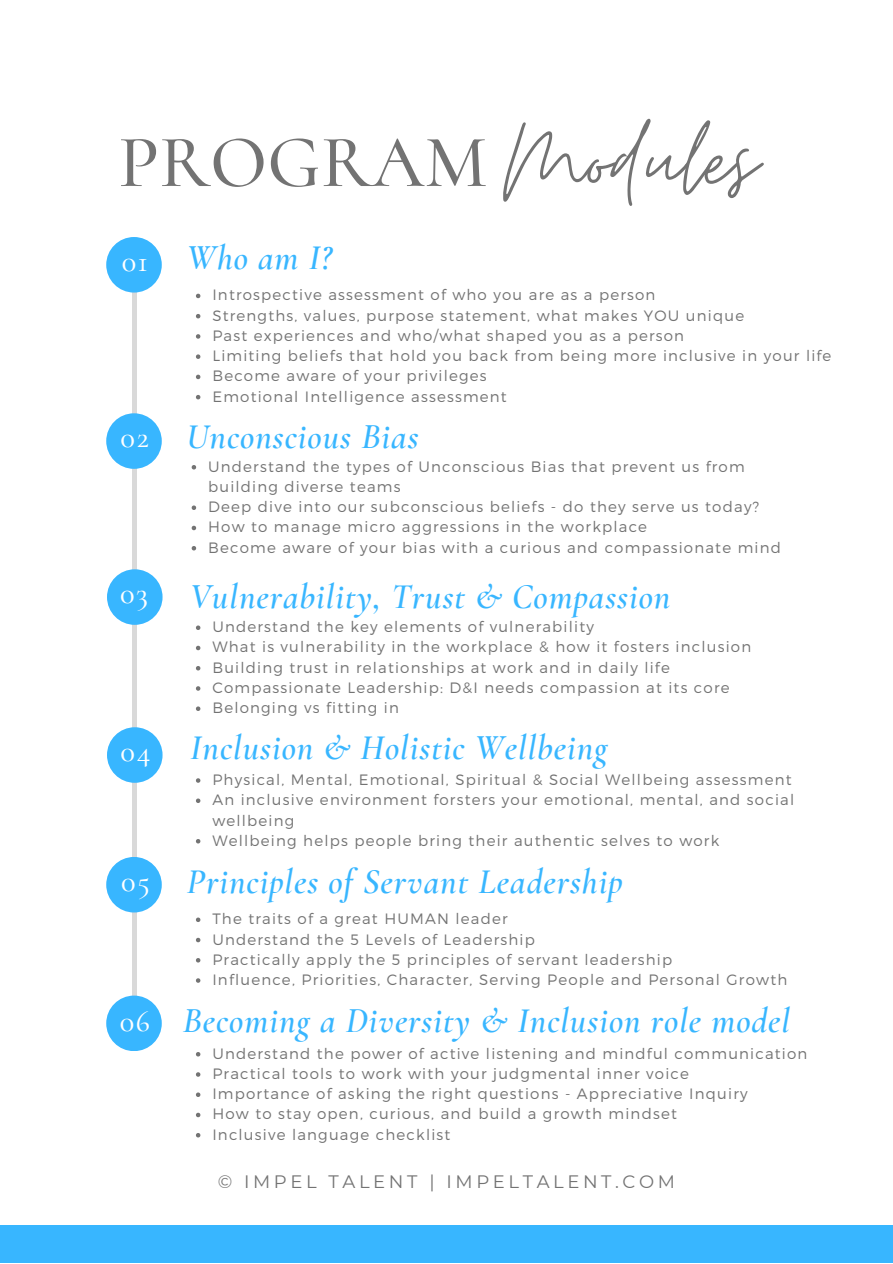
<style>
.page{position:relative;width:893px;height:1264px;background:#fff}
.page>*{position:absolute;margin:0;border:0;box-sizing:border-box;transform-origin:0 0}
.t1{font:116.7px "Moon Time";color:#737373}
.t2{font:500 74.7px "Cormorant SC";color:#737373}
.t3{font:italic 600 35.1px "Cormorant Garamond";letter-spacing:.03em;color:#38b6ff}
.t4{font:500 30.45px "Cormorant Garamond";letter-spacing:.05em;color:#fff}
.t5{font:18px "Montserrat";letter-spacing:.2em;color:#737373}
.t6{font:300 15px/20.2px "Montserrat";letter-spacing:.08em;color:#737373}
</style>
<div class="page">
<div style="left:132px;top:286px;width:5px;height:746px;background:#d9d9d9"></div>
<div style="left:106px;top:237px;width:56px;height:55px;background:#38b6ff;border-radius:50%"></div>
<div style="left:106px;top:413px;width:56px;height:56px;background:#38b6ff;border-radius:50%"></div>
<div style="left:107px;top:569px;width:55px;height:56px;background:#38b6ff;border-radius:50%"></div>
<div style="left:107px;top:727px;width:55px;height:55px;background:#38b6ff;border-radius:50%"></div>
<div style="left:106px;top:857px;width:56px;height:55px;background:#38b6ff;border-radius:50%"></div>
<div style="left:106px;top:995px;width:56px;height:56px;background:#38b6ff;border-radius:50%"></div>
<svg style="left:196px;top:294px;width:4px;height:4px"></svg>
<svg style="left:196px;top:314px;width:4px;height:4px"></svg>
<svg style="left:196px;top:334px;width:4px;height:5px"></svg>
<svg style="left:196px;top:354px;width:4px;height:5px"></svg>
<svg style="left:196px;top:374px;width:4px;height:5px"></svg>
<svg style="left:196px;top:395px;width:4px;height:4px"></svg>
<svg style="left:196px;top:778px;width:4px;height:4px"></svg>
<svg style="left:196px;top:798px;width:4px;height:5px"></svg>
<svg style="left:196px;top:839px;width:4px;height:4px"></svg>
<svg style="left:196px;top:917px;width:4px;height:5px"></svg>
<svg style="left:196px;top:937px;width:4px;height:5px"></svg>
<svg style="left:196px;top:958px;width:4px;height:4px"></svg>
<svg style="left:196px;top:978px;width:4px;height:4px"></svg>
<svg style="left:196px;top:1052px;width:4px;height:4px"></svg>
<svg style="left:196px;top:1072px;width:4px;height:4px"></svg>
<svg style="left:196px;top:1092px;width:4px;height:4px"></svg>
<svg style="left:196px;top:1112px;width:4px;height:5px"></svg>
<svg style="left:196px;top:1133px;width:4px;height:4px"></svg>
<div style="left:0;top:1225px;width:892px;height:37px;background:#38b6ff"></div>
<svg style="left:192px;top:465px;width:4px;height:4px"></svg>
<svg style="left:192px;top:505px;width:4px;height:5px"></svg>
<svg style="left:192px;top:525px;width:4px;height:5px"></svg>
<svg style="left:192px;top:546px;width:4px;height:4px"></svg>
<svg style="left:196px;top:625px;width:4px;height:5px"></svg>
<svg style="left:196px;top:645px;width:4px;height:5px"></svg>
<svg style="left:196px;top:666px;width:4px;height:4px"></svg>
<svg style="left:196px;top:686px;width:4px;height:4px"></svg>
<svg style="left:196px;top:706px;width:4px;height:5px"></svg>
<p class="t2" style="left:118px;top:117px;width:370px">PROGRAM</p>
<p class="t1" style="left:503px;top:89px;width:256px">Modules</p>
<p class="t4" style="left:122px;top:243px;width:28px">01</p>
<p class="t4" style="left:121px;top:419px;width:30px">02</p>
<p class="t4" style="left:120px;top:575px;width:29px">03</p>
<p class="t4" style="left:121px;top:732px;width:31px">04</p>
<p class="t4" style="left:121px;top:862px;width:30px">05</p>
<p class="t4" style="left:120px;top:1002px;width:32px">06</p>
<p class="t3" style="left:187px;top:236px;width:146px">Who am I?</p>
<p class="t6" style="left:212px;top:284px;width:444px">Introspective assessment of who you are as a person</p>
<p class="t6" style="left:212px;top:304px;width:533px">Strengths, values, purpose statement, what makes YOU unique</p>
<p class="t6" style="left:212px;top:325px;width:473px">Past experiences and who/what shaped you as a person</p>
<p class="t6" style="left:212px;top:345px;width:620px">Limiting beliefs that hold you back from being more inclusive in your life</p>
<p class="t6" style="left:212px;top:365px;width:276px">Become aware of your privileges</p>
<p class="t6" style="left:212px;top:385px;width:296px">Emotional Intelligence assessment</p>
<p class="t3" style="left:187px;top:416px;width:233px">Unconscious Bias</p>
<p class="t6" style="left:208px;top:455px;width:538px">Understand the types of Unconscious Bias that prevent us from building diverse teams</p>
<p class="t6" style="left:208px;top:496px;width:552px">Deep dive into our subconscious beliefs - do they serve us today?</p>
<p class="t6" style="left:208px;top:516px;width:440px">How to manage micro aggressions in the workplace</p>
<p class="t6" style="left:208px;top:536px;width:574px">Become aware of your bias with a curious and compassionate mind</p>
<p class="t3" style="left:190px;top:575px;width:482px">Vulnerability, Trust &amp; Compassion</p>
<p class="t6" style="left:212px;top:616px;width:383px">Understand the key elements of vulnerability</p>
<p class="t6" style="left:212px;top:636px;width:540px">What is vulnerability in the workplace &amp; how it fosters inclusion</p>
<p class="t6" style="left:212px;top:656px;width:459px">Building trust in relationships at work and in daily life</p>
<p class="t6" style="left:212px;top:676px;width:518px">Compassionate Leadership: D&amp;I needs compassion at its core</p>
<p class="t6" style="left:212px;top:697px;width:188px">Belonging vs fitting in</p>
<p class="t3" style="left:190px;top:726px;width:419px">Inclusion &amp; Holistic Wellbeing</p>
<p class="t6" style="left:212px;top:768px;width:580px">Physical, Mental, Emotional, Spiritual &amp; Social Wellbeing assessment</p>
<p class="t6" style="left:212px;top:789px;width:583px">An inclusive environment forsters your emotional, mental, and social wellbeing</p>
<p class="t6" style="left:212px;top:829px;width:508px">Wellbeing helps people bring their authentic selves to work</p>
<p class="t3" style="left:187px;top:860px;width:437px">Principles of Servant Leadership</p>
<p class="t6" style="left:212px;top:908px;width:297px">The traits of a great HUMAN leader</p>
<p class="t6" style="left:212px;top:928px;width:324px">Understand the 5 Levels of Leadership</p>
<p class="t6" style="left:212px;top:948px;width:461px">Practically apply the 5 principles of servant leadership</p>
<p class="t6" style="left:212px;top:968px;width:576px">Influence, Priorities, Character, Serving People and Personal Growth</p>
<p class="t3" style="left:183px;top:999px;width:609px">Becoming a Diversity &amp; Inclusion role model</p>
<p class="t6" style="left:212px;top:1042px;width:596px">Understand the power of active listening and mindful communication</p>
<p class="t6" style="left:212px;top:1062px;width:478px">Practical tools to work with your judgmental inner voice</p>
<p class="t6" style="left:212px;top:1082px;width:536px">Importance of asking the right questions - Appreciative Inquiry</p>
<p class="t6" style="left:212px;top:1103px;width:466px">How to stay open, curious, and build a growth mindset</p>
<p class="t6" style="left:212px;top:1123px;width:239px">Inclusive language checklist</p>
<p class="t5" style="left:218px;top:1170px;width:459px">© IMPEL TALENT | IMPELTALENT.COM</p>
</div>
